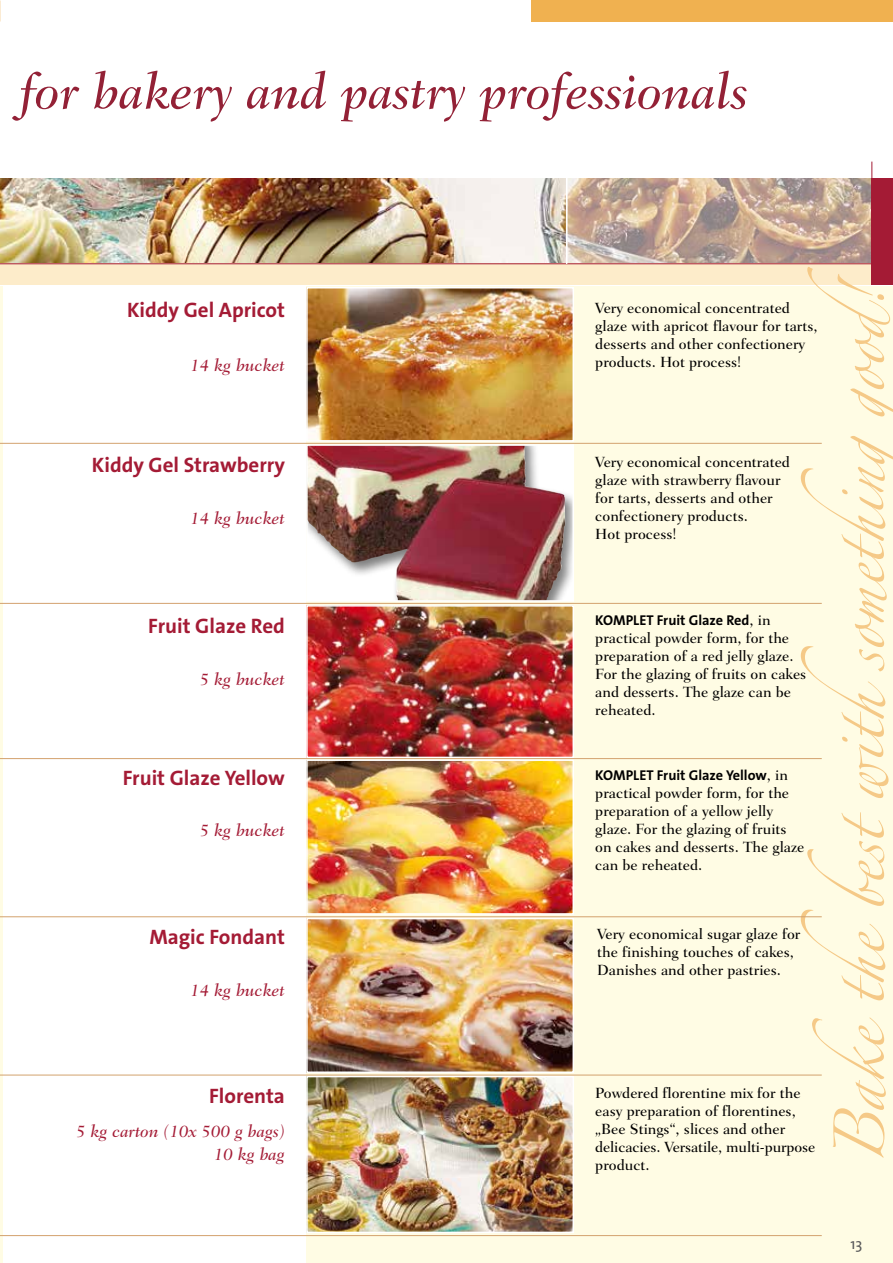
<style>
.page{position:relative;width:893px;height:1263px;background:#fff}
.page>*{position:absolute;margin:0;border:0;box-sizing:border-box;transform-origin:0 0}
.t1{font:italic 500 51px "Fairfield LT Std";color:#932136}
.t2{font:21px "The Sans LP7 Bld";letter-spacing:-.005em;color:#a41b35}
.t3{font:italic 500 17.25px/22.5px "Fairfield LT Std";color:#a41b35;text-align:right}
.t4{font:500 15px/18px "Fairfield LT Std";color:#000}
.t5{font:15px "The Sans LP5 Plain";color:#58585a}
.t6{font:14.25px "The Sans LP7 Bld";letter-spacing:-.005em;color:#000}
.s1{font-family:"Fairfield LT Std";font-weight:500;font-size:15px}
</style>
<div class="page">
<div style="left:574px;top:287px;width:319px;height:976px;background:#fffce4"></div>
<hr style="left:0;top:287px;width:2px;height:976px;background:#fffce4">
<svg style="left:306px;top:287px;width:268px;height:976px;background:#fbf7e0"></svg>
<img style="left:0;top:179px;width:566px;height:84px">
<svg style="left:567px;top:178px;width:326px;height:85px;background:#c1a897"></svg>
<div style="left:0;top:264px;width:893px;height:21px;background:#fdecca"></div>
<hr style="left:0;top:263px;width:873px;height:1px;background:#a41b35">
<div style="left:872px;top:179px;width:21px;height:106px;background:#a41b35"></div>
<hr style="left:871px;top:162px;width:1px;height:123px;background:#a41b35">
<div style="left:531px;top:0;width:362px;height:21px;background:#f0b150"></div>
<hr style="left:566px;top:178px;width:1px;height:86px;background:#fff">
<svg style="left:812px;top:1017px;width:74px;height:141px"></svg>
<svg style="left:801px;top:812px;width:84px;height:188px"></svg>
<svg style="left:801px;top:267px;width:92px;height:531px"></svg>
<img style="left:309px;top:608px;width:262px;height:147px">
<div style="left:306px;top:605px;width:268px;height:153px;border:2px solid #fff"></div>
<img style="left:309px;top:921px;width:262px;height:149px">
<div style="left:306px;top:918px;width:268px;height:155px;border:2px solid #fff"></div>
<img style="left:309px;top:1079px;width:262px;height:151px">
<div style="left:306px;top:1076px;width:268px;height:157px;border:2px solid #fff"></div>
<img style="left:309px;top:290px;width:262px;height:149px">
<div style="left:306px;top:287px;width:268px;height:155px;border:2px solid #fff"></div>
<img style="left:309px;top:762px;width:262px;height:150px">
<div style="left:306px;top:759px;width:268px;height:156px;border:2px solid #fff"></div>
<img style="left:309px;top:447px;width:258px;height:152px">
<div style="left:306px;top:444px;width:268px;height:158px;border:2px solid #fff"></div>
<hr style="left:0;top:443px;width:822px;height:1px;background:#d3a26e">
<hr style="left:0;top:603px;width:822px;height:1px;background:#d3a26e">
<hr style="left:0;top:758px;width:822px;height:1px;background:#d3a26e">
<hr style="left:0;top:916px;width:822px;height:1px;background:#d3a26e">
<hr style="left:0;top:1075px;width:822px;height:1px;background:#d3a26e">
<hr style="left:0;top:1235px;width:822px;height:1px;background:#d3a26e">
<h1 class="t1" style="left:20px;top:61px;width:729px">for bakery and pastry professionals</h1>
<h2 class="t2" style="left:127px;top:297px;width:159px">Kiddy Gel Apricot</h2>
<p class="t3" style="left:190px;top:354px;width:96px">14 kg bucket</p>
<h2 class="t2" style="left:92px;top:451px;width:194px">Kiddy Gel Strawberry</h2>
<p class="t3" style="left:190px;top:507px;width:96px">14 kg bucket</p>
<h2 class="t2" style="left:148px;top:612px;width:138px">Fruit Glaze Red</h2>
<p class="t3" style="left:200px;top:667px;width:87px">5 kg bucket</p>
<h2 class="t2" style="left:123px;top:764px;width:164px">Fruit Glaze Yellow</h2>
<p class="t3" style="left:200px;top:819px;width:87px">5 kg bucket</p>
<h2 class="t2" style="left:149px;top:923px;width:137px">Magic Fondant</h2>
<p class="t3" style="left:190px;top:979px;width:96px">14 kg bucket</p>
<h2 class="t2" style="left:209px;top:1082px;width:77px">Florenta</h2>
<p class="t3" style="left:76px;top:1120px;width:210px">5 kg carton (10x 500 g bags)<br>10 kg bag</p>
<p class="t4" style="left:595px;top:299px;width:224px">Very economical concentrated glaze with apricot flavour for tarts, desserts and other confectionery products. Hot process!</p>
<p class="t4" style="left:595px;top:453px;width:196px">Very economical concentrated glaze with strawberry flavour for tarts, desserts and other confectionery products.<br>Hot process!</p>
<p class="t6" style="left:595px;top:611px;width:177px">KOMPLET Fruit Glaze Red<span class="s1">, in</span></p>
<p class="t4" style="left:595px;top:629px;width:213px">practical powder form, for the preparation of a red jelly glaze.<br>For the glazing of fruits on cakes and desserts. The glaze can be reheated.</p>
<p class="t6" style="left:595px;top:766px;width:194px">KOMPLET Fruit Glaze Yellow<span class="s1">, in</span></p>
<p class="t4" style="left:595px;top:784px;width:211px">practical powder form, for the preparation of a yellow jelly glaze. For the glazing of fruits on cakes and desserts. The glaze can be reheated.</p>
<p class="t4" style="left:597px;top:925px;width:205px">Very economical sugar glaze for the finishing touches of cakes,<br>Danishes and other pastries.</p>
<p class="t4" style="left:595px;top:1084px;width:221px">Powdered florentine mix for the easy preparation of florentines, „Bee Stings“, slices and other delicacies. Versatile, multi-purpose product.</p>
<p class="t5" style="left:850px;top:1234px;width:13px">13</p>
</div>
